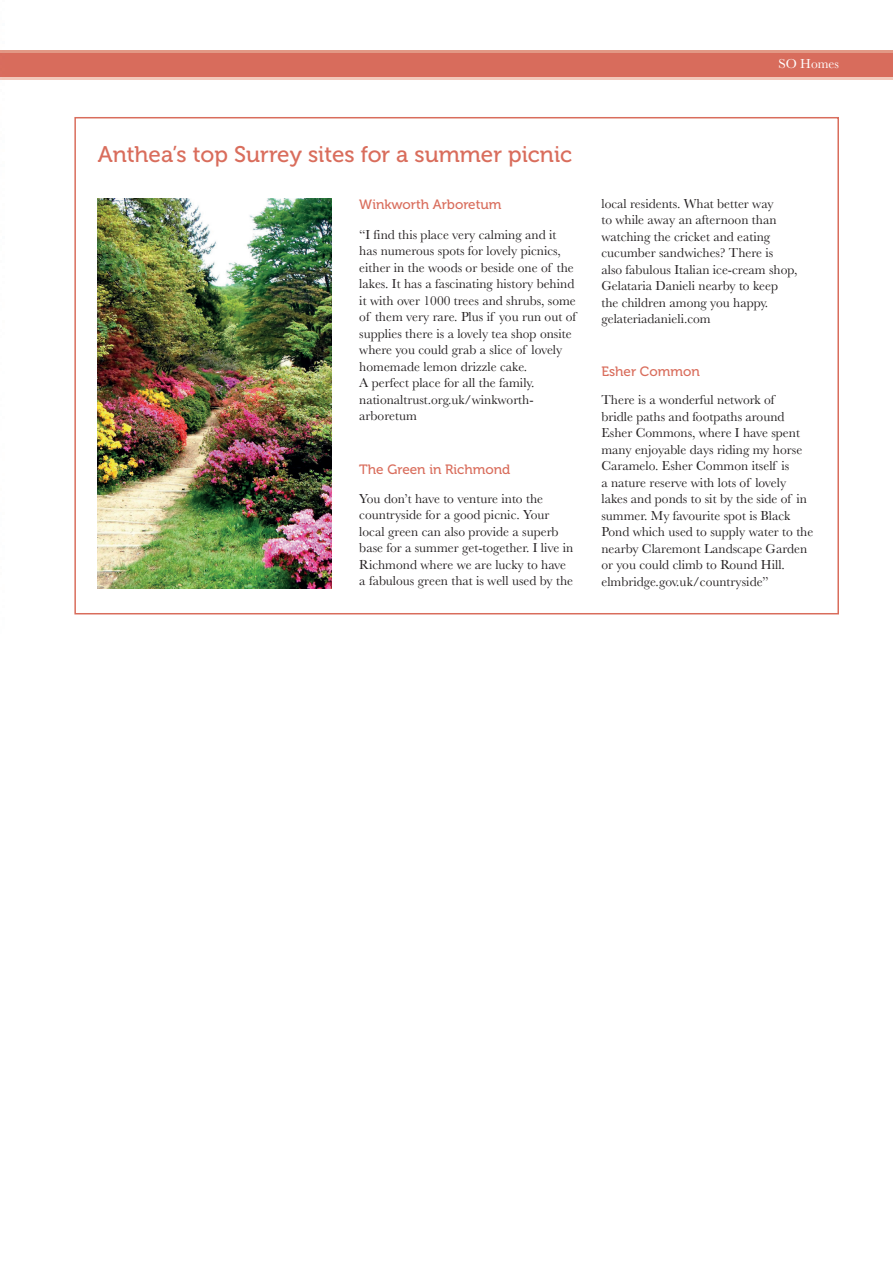
<style>
.page{position:relative;width:893px;height:1263px;background:#fff}
.page>*{position:absolute;margin:0;border:0;box-sizing:border-box;transform-origin:0 0}
.t1{font:22.5px "Museo 500";color:#d96d5c}
.t2{font:13.5px/16.5px "Baskerville";color:#231f20}
.t3{font:13.5px "Museo 500";color:#d96d5c}
.t4{font:13.5px "Baskerville";color:#fff}
</style>
<div class="page">
<img style="left:0;top:50px;width:893px;height:565px">
<img style="left:98px;top:199px;width:234px;height:390px">
<p class="t4" style="left:778px;top:56px;width:62px">SO Homes</p>
<h1 class="t1" style="left:98px;top:142px;width:476px">Anthea’s top Surrey sites for a summer picnic</h1>
<p class="t3" style="left:359px;top:197px;width:144px">Winkworth Arboretum</p>
<p class="t2" style="left:359px;top:226px;width:218px">“I find this place very calming and it has numerous spots for lovely picnics, either in the woods or beside one of the lakes. It has a fascinating history behind it with over 1000 trees and shrubs, some of them very rare. Plus if you run out of supplies there is a lovely tea shop onsite where you could grab a slice of lovely homemade lemon drizzle cake.<br>A perfect place for all the family. nationaltrust.org.uk/winkworth&shy;arboretum</p>
<p class="t3" style="left:359px;top:462px;width:153px">The Green in Richmond</p>
<p class="t2" style="left:359px;top:490px;width:215px">You don’t have to venture into the countryside for a good picnic. Your local green can also provide a superb base for a summer get-together. I live in Richmond where we are lucky to have a fabulous green that is well used by the</p>
<p class="t2" style="left:601px;top:195px;width:198px">local residents. What better way<br>to while away an afternoon than watching the cricket and eating cucumber sandwiches? There is also fabulous Italian ice-cream shop,<br>Gelataria Danieli nearby to keep the children among you happy. gelateriadanieli.com</p>
<p class="t3" style="left:601px;top:364px;width:100px">Esher Common</p>
<p class="t2" style="left:601px;top:392px;width:213px">There is a wonderful network of<br>bridle paths and footpaths around Esher Commons, where I have spent many enjoyable days riding my horse Caramelo. Esher Common itself is<br>a nature reserve with lots of lovely lakes and ponds to sit by the side of in summer. My favourite spot is Black Pond which used to supply water to the nearby Claremont Landscape Garden or you could climb to Round Hill. elmbridge.gov.uk/countryside”</p>
</div>
